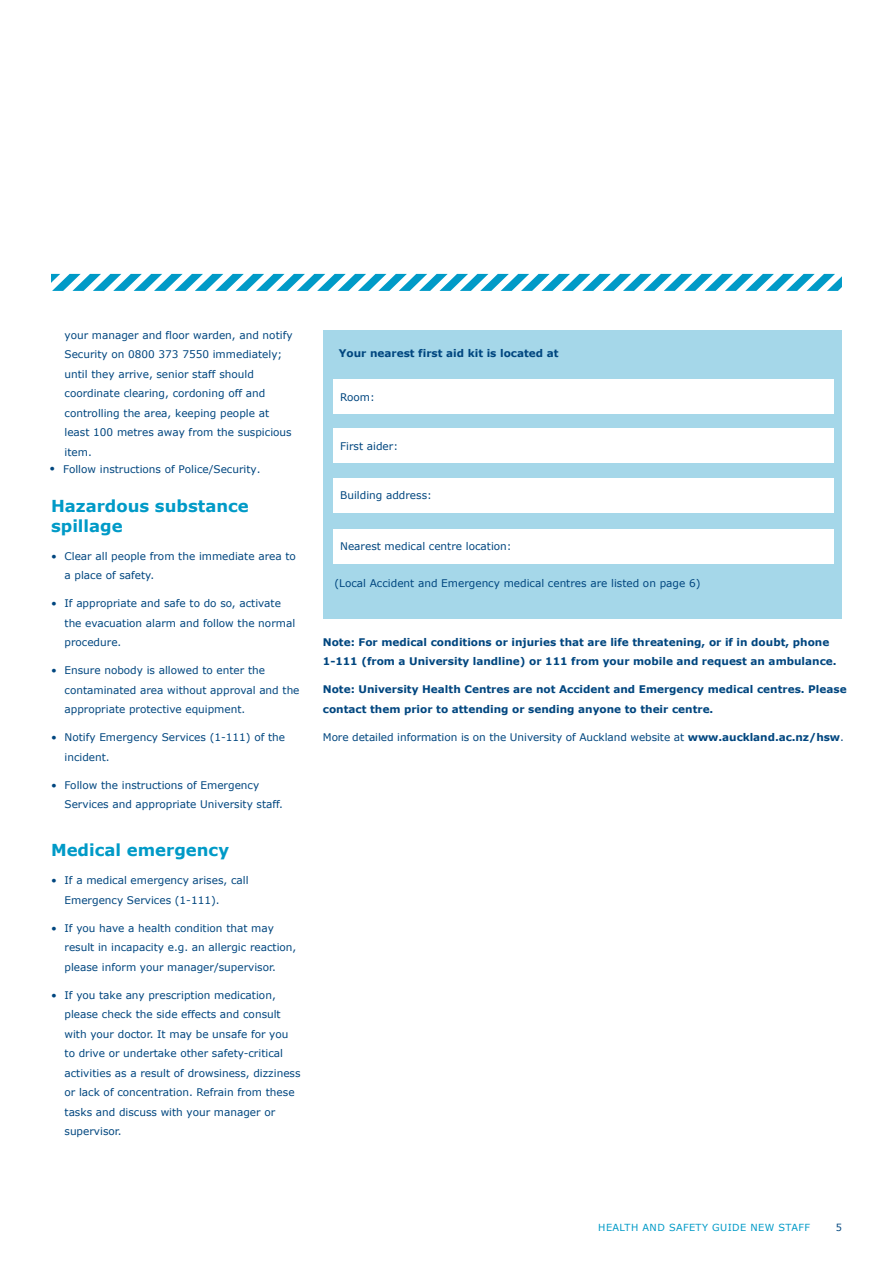
<style>
.page{position:relative;width:893px;height:1263px;background:#fff}
.page>*{position:absolute;margin:0;border:0;box-sizing:border-box;transform-origin:0 0}
.t1{font:700 16.5px/19.8px "Verdana";color:#009ac7}
.t2{font:10.5px/19.5px "Verdana";color:#00467f}
.t3{font:700 10.5px/19.5px "Verdana";color:#00467f}
.t4{font:9.75px "Verdana";letter-spacing:.04em;color:#009ac7}
.t5{font:9.75px "Verdana";color:#00467f}
.s1{font-weight:700}
</style>
<div class="page">
<div style="left:323px;top:330px;width:519px;height:289px;background:#a5d7e9"></div>
<div style="left:334px;top:379px;width:500px;height:35px;background:#fff"></div>
<div style="left:334px;top:429px;width:500px;height:34px;background:#fff"></div>
<div style="left:334px;top:478px;width:500px;height:34px;background:#fff"></div>
<div style="left:334px;top:529px;width:500px;height:34px;background:#fff"></div>
<svg style="left:51px;top:274px;width:791px;height:17px"></svg>
<p class="t2" style="left:65px;top:325px;width:230px">your manager and floor warden, and notify Security on 0800 373 7550 immediately; until they arrive, senior staff should coordinate clearing, cordoning off and controlling the area, keeping people at least 100 metres away from the suspicious item.</p>
<p class="t2" style="left:50px;top:460px;width:213px">• Follow instructions of Police/Security.</p>
<h1 class="t1" style="left:51px;top:496px;width:199px">Hazardous substance spillage</h1>
<p class="t2" style="left:65px;top:546px;width:233px;text-indent:-14px">• Clear all people from the immediate area to a place of safety.</p>
<p class="t2" style="left:65px;top:594px;width:232px;text-indent:-14px">• If appropriate and safe to do so, activate the evacuation alarm and follow the normal procedure.</p>
<p class="t2" style="left:65px;top:661px;width:237px;text-indent:-14px">• Ensure nobody is allowed to enter the contaminated area without approval and the appropriate protective equipment.</p>
<p class="t2" style="left:65px;top:728px;width:222px;text-indent:-14px">• Notify Emergency Services (1-111) of the incident.</p>
<p class="t2" style="left:65px;top:775px;width:220px;text-indent:-14px">• Follow the instructions of Emergency<br>Services and appropriate University staff.</p>
<h1 class="t1" style="left:51px;top:840px;width:180px">Medical emergency</h1>
<p class="t2" style="left:65px;top:871px;width:186px;text-indent:-14px">• If a medical emergency arises, call<br>Emergency Services (1-111).</p>
<p class="t2" style="left:65px;top:918px;width:233px;text-indent:-14px">• If you have a health condition that may result in incapacity e.g. an allergic reaction, please inform your manager/supervisor.</p>
<p class="t2" style="left:65px;top:985px;width:238px;text-indent:-14px">• If you take any prescription medication, please check the side effects and consult with your doctor. It may be unsafe for you to drive or undertake other safety-critical activities as a result of drowsiness, dizziness or lack of concentration. Refrain from these tasks and discuss with your manager or supervisor.</p>
<p class="t3" style="left:339px;top:343px;width:221px">Your nearest first aid kit is located at</p>
<p class="t2" style="left:340px;top:387px;width:36px">Room:</p>
<p class="t2" style="left:340px;top:436px;width:59px">First aider:</p>
<p class="t2" style="left:340px;top:486px;width:93px">Building address:</p>
<p class="t2" style="left:340px;top:537px;width:173px">Nearest medical centre location:</p>
<p class="t2" style="left:334px;top:573px;width:368px">(Local Accident and Emergency medical centres are listed on page 6)</p>
<p class="t3" style="left:323px;top:632px;width:515px">Note: For medical conditions or injuries that are life threatening, or if in doubt, phone<br>1-111 (from a University landline) or 111 from your mobile and request an ambulance.</p>
<p class="t3" style="left:323px;top:680px;width:525px">Note: University Health Centres are not Accident and Emergency medical centres. Please contact them prior to attending or sending anyone to their centre.</p>
<p class="t2" style="left:323px;top:727px;width:523px">More detailed information is on the University of Auckland website at <span class="s1">www.auckland.ac.nz/hsw</span>.</p>
<p class="t4" style="left:598px;top:1221px;width:213px">HEALTH AND SAFETY GUIDE NEW STAFF</p>
<p class="t5" style="left:836px;top:1221px;width:8px">5</p>
</div>
